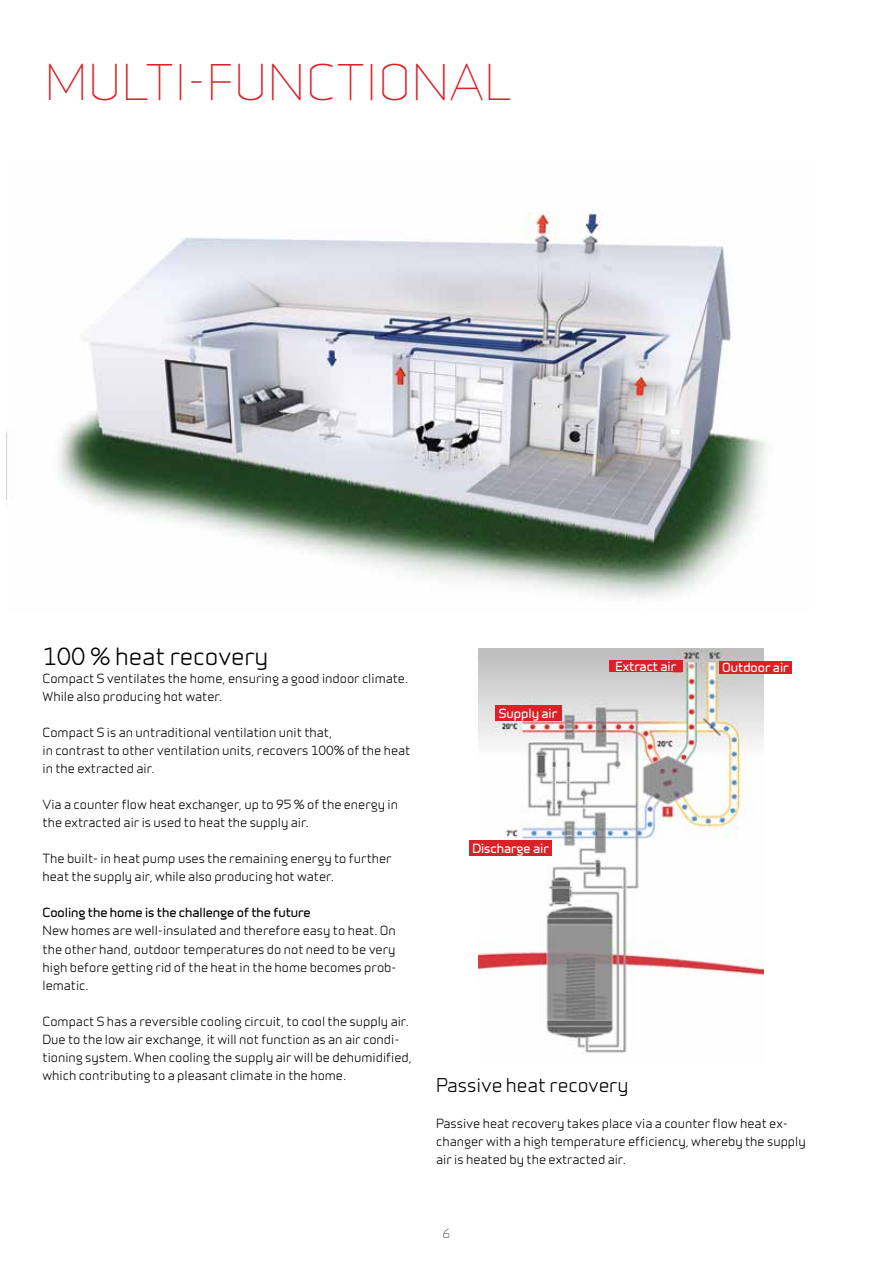
<style>
.page{position:relative;width:893px;height:1263px;background:#fff}
.page>*{position:absolute;margin:0;border:0;box-sizing:border-box;transform-origin:0 0}
.t1{font:300 46.5px "Infinity";color:#da2128}
.t2{font:500 22.5px "Infinity";color:#000}
.t3{font:500 18px "Infinity";color:#000}
.t4{font:500 12px/18px "Infinity";color:#000}
.t5{font:700 12px "Infinity";color:#fff}
.t6{font:700 12px "Infinity";color:#000}
.t7{font:300 12px "Infinity";color:#000}
</style>
<div class="page">
<img style="left:7px;top:212px;width:761px;height:386px">
<img style="left:479px;top:648px;width:284px;height:405px">
<div style="left:719px;top:661px;width:73px;height:13px;background:#da2128"></div>
<div style="left:609px;top:661px;width:74px;height:11px;background:#da2128"></div>
<div style="left:495px;top:706px;width:66px;height:15px;background:#da2128"></div>
<div style="left:469px;top:841px;width:83px;height:15px;background:#da2128"></div>
<h1 class="t1" style="left:44px;top:48px;width:469px">MULTI-FUNCTIONAL</h1>
<h2 class="t2" style="left:43px;top:641px;width:227px">100 % heat recovery</h2>
<p class="t4" style="left:43px;top:669px;width:367px">Compact S ventilates the home, ensuring a good indoor climate.<br>While also producing hot water.</p>
<p class="t4" style="left:43px;top:723px;width:369px">Compact S is an untraditional ventilation unit that,<br>in contrast to other ventilation units, recovers 100% of the heat in the extracted air.</p>
<p class="t4" style="left:43px;top:795px;width:357px">Via a counter flow heat exchanger, up to 95 % of the energy in the extracted air is used to heat the supply air.</p>
<p class="t4" style="left:43px;top:849px;width:351px">The built- in heat pump uses the remaining energy to further heat the supply air, while also producing hot water.</p>
<p class="t6" style="left:43px;top:904px;width:270px">Cooling the home is the challenge of the future</p>
<p class="t4" style="left:43px;top:921px;width:356px;text-align:justify">New homes are well-insulated and therefore easy to heat. On the other hand, outdoor temperatures do not need to be very high before getting rid of the heat in the home becomes prob&shy;lematic.</p>
<p class="t4" style="left:43px;top:1011px;width:371px">Compact S has a reversible cooling circuit, to cool the supply air.<br>Due to the low air exchange, it will not function as an air condi&shy;tioning system. When cooling the supply air will be dehumidified, which contributing to a pleasant climate in the home.</p>
<p class="t5" style="left:499px;top:705px;width:60px">Supply air</p>
<p class="t5" style="left:472px;top:839px;width:78px">Discharge air</p>
<p class="t5" style="left:616px;top:657px;width:62px">Extract air</p>
<p class="t5" style="left:722px;top:658px;width:68px">Outdoor air</p>
<h3 class="t3" style="left:436px;top:1072px;width:194px">Passive heat recovery</h3>
<p class="t4" style="left:436px;top:1114px;width:371px">Passive heat recovery takes place via a counter flow heat ex&shy;changer with a high temperature efficiency, whereby the supply air is heated by the extracted air.</p>
<p class="t7" style="left:443px;top:1224px;width:9px">6</p>
</div>
